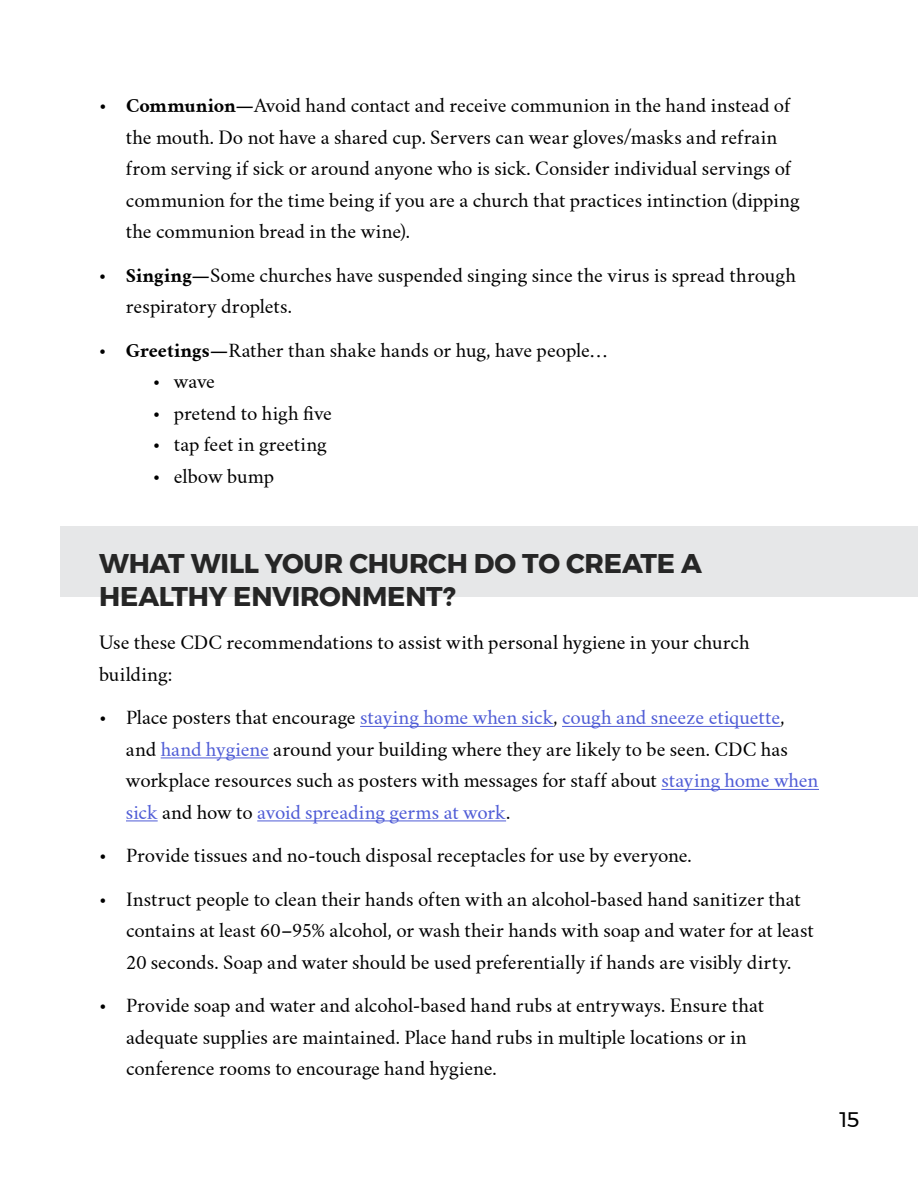
<style>
.page{position:relative;width:918px;height:1188px;background:#fff}
.page>*{position:absolute;margin:0;border:0;box-sizing:border-box;transform-origin:0 0}
.t1{font:700 27px/33px "Montserrat";letter-spacing:-.01em;color:#262626}
.t2{font:21px "Montserrat";color:#000}
.t3{font:18px/31.5px "Crimson Text";letter-spacing:-.005em;color:#000}
.s1{font-weight:700}
.s2{color:#4f5cd6}
</style>
<div class="page">
<div style="left:60px;top:526px;width:858px;height:71px;background:#e6e7e8"></div>
<hr style="left:360px;top:726px;width:194px;height:1px;background:#4f5cd6">
<hr style="left:562px;top:726px;width:218px;height:1px;background:#4f5cd6">
<hr style="left:161px;top:758px;width:108px;height:1px;background:#4f5cd6">
<hr style="left:661px;top:789px;width:158px;height:1px;background:#4f5cd6">
<hr style="left:126px;top:821px;width:32px;height:1px;background:#4f5cd6">
<hr style="left:257px;top:821px;width:249px;height:1px;background:#4f5cd6">
<p class="t3" style="left:126px;top:90px;width:675px;text-indent:-27px">• <span class="s1">Communion—</span>Avoid hand contact and receive communion in the hand instead of the mouth. Do not have a shared cup. Servers can wear gloves/masks and refrain from serving if sick or around anyone who is sick. Consider individual servings of communion for the time being if you are a church that practices intinction (dipping the communion bread in the wine).</p>
<p class="t3" style="left:126px;top:259px;width:672px;text-indent:-27px">• <span class="s1">Singing—</span>Some churches have suspended singing since the virus is spread through respiratory droplets.</p>
<p class="t3" style="left:99px;top:334px;width:510px">• <span class="s1">Greetings—</span>Rather than shake hands or hug, have people…</p>
<p class="t3" style="left:153px;top:366px;width:63px">• wave</p>
<p class="t3" style="left:153px;top:397px;width:180px">• pretend to high five</p>
<p class="t3" style="left:153px;top:429px;width:175px">• tap feet in greeting</p>
<p class="t3" style="left:153px;top:460px;width:123px">• elbow bump</p>
<h1 class="t1" style="left:99px;top:547px;width:604px">WHAT WILL YOUR CHURCH DO TO CREATE A<br>HEALTHY ENVIRONMENT?</h1>
<p class="t3" style="left:99px;top:627px;width:652px">Use these CDC recommendations to assist with personal hygiene in your church building:</p>
<p class="t3" style="left:126px;top:702px;width:694px;text-indent:-27px">• Place posters that encourage <span class="s2">staying home when sick</span>, <span class="s2">cough and sneeze etiquette</span>, and <span class="s2">hand hygiene</span> around your building where they are likely to be seen. CDC has workplace resources such as posters with messages for staff about <span class="s2">staying home when sick</span> and how to <span class="s2">avoid spreading germs at work</span>.</p>
<p class="t3" style="left:99px;top:840px;width:594px">• Provide tissues and no-touch disposal receptacles for use by everyone.</p>
<p class="t3" style="left:126px;top:883px;width:689px;text-indent:-27px">• Instruct people to clean their hands often with an alcohol-based hand sanitizer that contains at least 60–95% alcohol, or wash their hands with soap and water for at least<br>20 seconds. Soap and water should be used preferentially if hands are visibly dirty.</p>
<p class="t3" style="left:126px;top:990px;width:640px;text-indent:-27px">• Provide soap and water and alcohol-based hand rubs at entryways. Ensure that adequate supplies are maintained. Place hand rubs in multiple locations or in conference rooms to encourage hand hygiene.</p>
<p class="t2" style="left:839px;top:1104px;width:22px">15</p>
</div>
